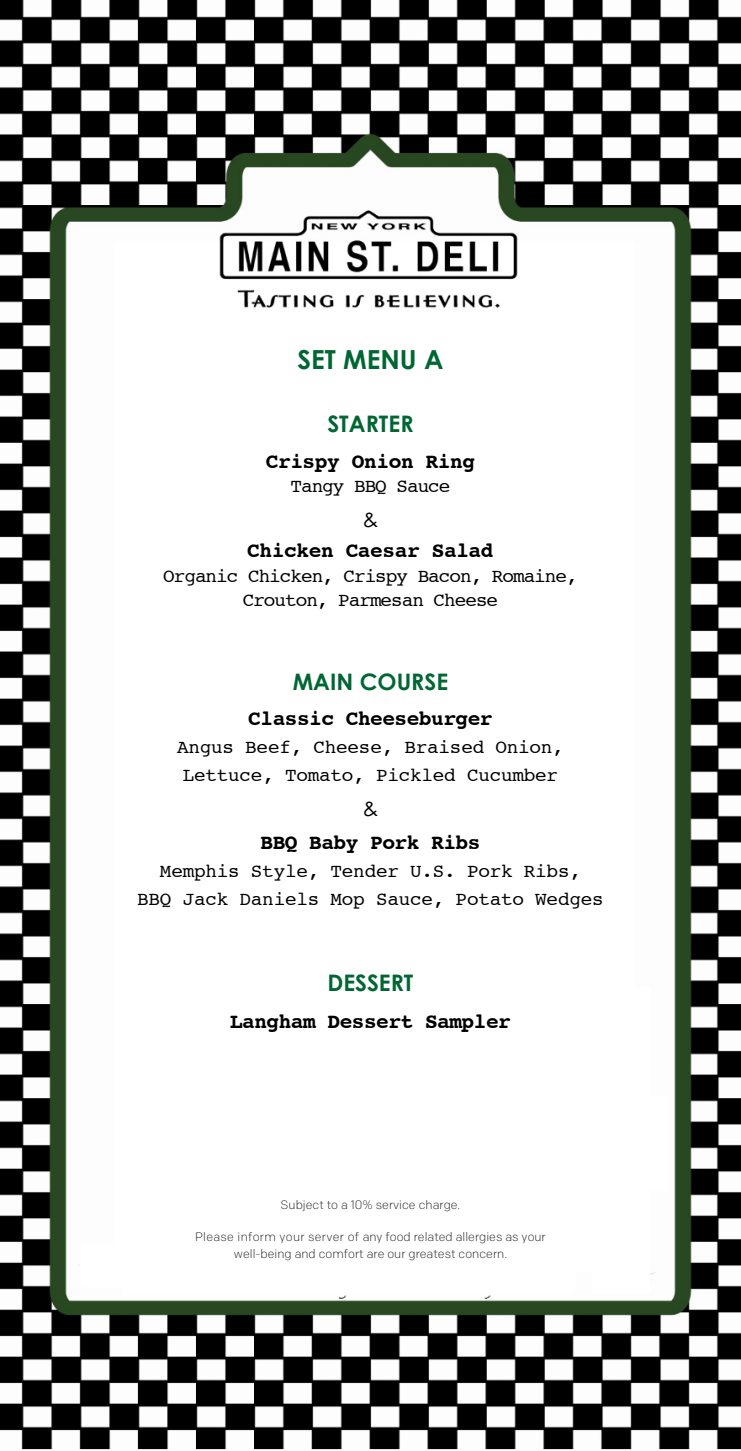
<style>
.page{position:relative;width:741px;height:1451px;background:#fff}
.page>*{position:absolute;margin:0;border:0;box-sizing:border-box;transform-origin:0 0}
.t1{font:700 26.25px "Century Gothic";color:#063}
.t2{font:700 22.75px "Century Gothic";color:#063}
.t3{font:700 21.18px "Courier";letter-spacing:-.025em;color:#000}
.t4{font:21px "Century Gothic";color:#000}
.t5{font:19.25px/28px "Courier";letter-spacing:-.01em;color:#000}
.t6{font:19.25px/24.5px "Courier";letter-spacing:-.05em;color:#000;text-align:center}
.t7{font:300 12.25px/17.5px "Colfax";color:#1d1d1b;text-align:center}
</style>
<div class="page">
<img style="left:0;top:0;width:740px;height:1450px">
<h1 class="t1" style="left:297px;top:343px;width:147px">SET MENU A</h1>
<p class="t2" style="left:327px;top:409px;width:87px">STARTER</p>
<p class="t3" style="left:265px;top:444px;width:211px">Crispy Onion Ring</p>
<p class="t6" style="left:290px;top:473px;width:161px">Tangy BBQ Sauce</p>
<p class="t4" style="left:362px;top:507px;width:17px">&amp;</p>
<p class="t3" style="left:247px;top:533px;width:248px">Chicken Caesar Salad</p>
<p class="t6" style="left:163px;top:563px;width:415px">Organic Chicken, Crispy Bacon, Romaine,<br>Crouton, Parmesan Cheese</p>
<p class="t2" style="left:292px;top:667px;width:157px">MAIN COURSE</p>
<p class="t3" style="left:248px;top:701px;width:246px">Classic Cheeseburger</p>
<p class="t5" style="left:177px;top:732px;width:388px">Angus Beef, Cheese, Braised Onion,<br>Lettuce, Tomato, Pickled Cucumber</p>
<p class="t4" style="left:362px;top:795px;width:17px">&amp;</p>
<p class="t3" style="left:260px;top:825px;width:221px">BBQ Baby Pork Ribs</p>
<p class="t5" style="left:137px;top:857px;width:467px;text-align:center">Memphis Style, Tender U.S. Pork Ribs,<br>BBQ Jack Daniels Mop Sauce, Potato Wedges</p>
<p class="t2" style="left:327px;top:968px;width:87px">DESSERT</p>
<p class="t3" style="left:230px;top:1004px;width:282px">Langham Dessert Sampler</p>
<p class="t7" style="left:280px;top:1196px;width:181px">Subject to a 10% service charge.</p>
<p class="t7" style="left:195px;top:1227px;width:352px">Please inform your server of any food related allergies as your well-being and comfort are our greatest concern.</p>
</div>
